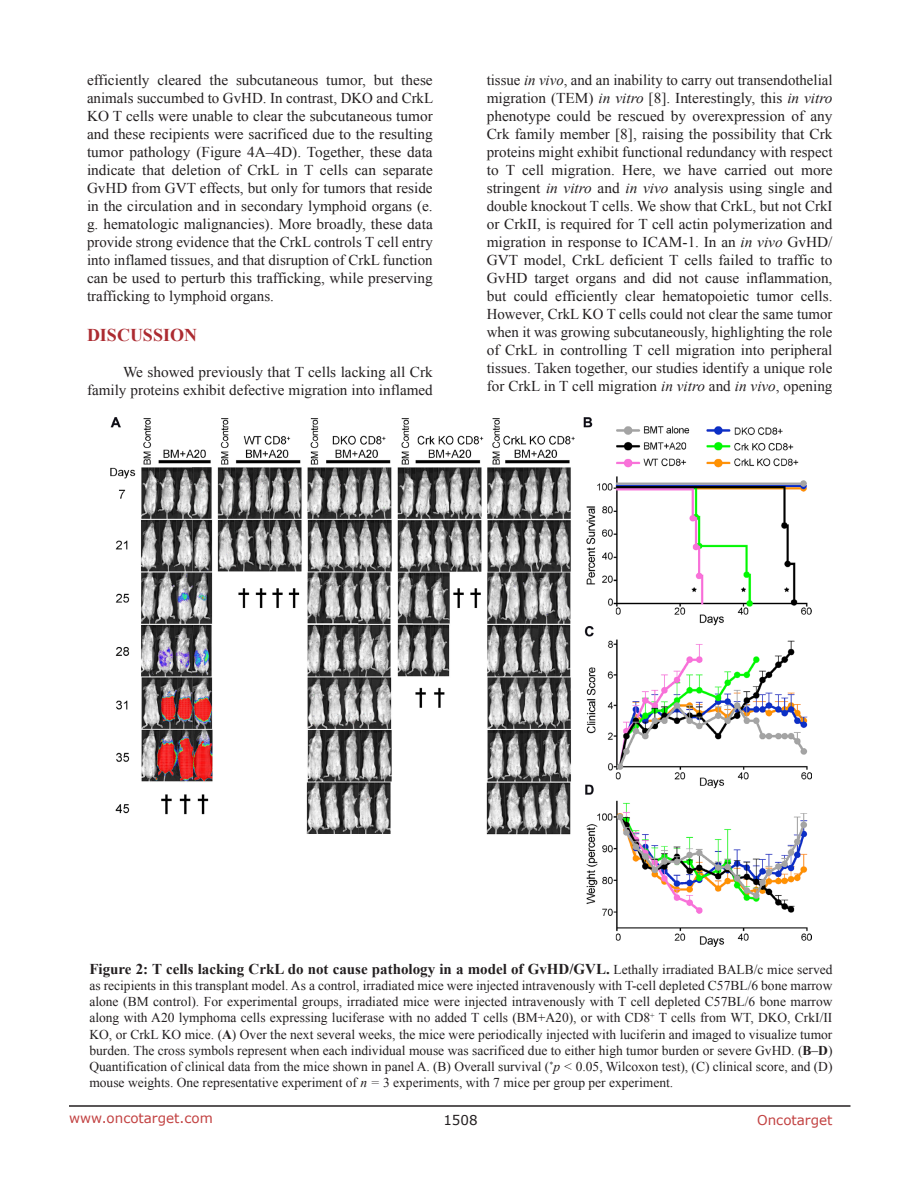
<style>
.page{position:relative;width:918px;height:1188px;background:#fff}
.page>*{position:absolute;margin:0;border:0;box-sizing:border-box;transform-origin:0 0}
.Heading{font:700 18px "Times New Roman";color:#ac2b31}
.BodyText{font:15px/18px "Times New Roman";color:#231f20;text-align:justify}
.Figuretrx{font:700 15px "Times New Roman";color:#231f20}
.Figuretrx-2{font:13.5px/16.2px "Times New Roman";color:#231f20;text-align:justify}
.t1{font:13.5px "Verdana";color:#c24141}
.t2{font:13.5px "Verdana";color:#231f20}
.s1{font-style:italic}
.s2{font-weight:400;font-size:13.5px}
.s3{font-weight:700}
</style>
<div class="page">
<hr style="left:69px;top:1105px;width:781px;height:2px;background:#231f20">
<img style="left:111px;top:418px;width:700px;height:528px">
<p class="BodyText" style="left:87px;top:71px;width:348px">efficiently cleared the subcutaneous tumor, but these animals succumbed to GvHD. In contrast, DKO and CrkL KO T cells were unable to clear the subcutaneous tumor and these recipients were sacrificed due to the resulting tumor pathology (Figure 4A–4D). Together, these data indicate that deletion of CrkL in T cells can separate GvHD from GVT effects, but only for tumors that reside in the circulation and in secondary lymphoid organs (e. g. hematologic malignancies). More broadly, these data provide strong evidence that the CrkL controls T cell entry into inflamed tissues, and that disruption of CrkL function can be used to perturb this trafficking, while preserving trafficking to lymphoid organs.</p>
<p class="Heading" style="left:87px;top:323px;width:112px">DISCUSSION</p>
<p class="BodyText" style="left:87px;top:363px;width:347px;text-align:right">We showed previously that T cells lacking all Crk family proteins exhibit defective migration into inflamed</p>
<p class="BodyText" style="left:487px;top:71px;width:347px">tissue <span class="s1">in vivo</span>, and an inability to carry out transendothelial migration (TEM) <span class="s1">in vitro</span> [8]. Interestingly, this <span class="s1">in vitro </span>phenotype could be rescued by overexpression of any Crk family member [8], raising the possibility that Crk proteins might exhibit functional redundancy with respect to T cell migration. Here, we have carried out more stringent <span class="s1">in vitro</span> and <span class="s1">in vivo</span> analysis using single and double knockout T cells. We show that CrkL, but not CrkI or CrkII, is required for T cell actin polymerization and migration in response to ICAM-1. In an <span class="s1">in vivo</span> GvHD/ GVT model, CrkL deficient T cells failed to traffic to GvHD target organs and did not cause inflammation, but could efficiently clear hematopoietic tumor cells.<br>However, CrkL KO T cells could not clear the same tumor when it was growing subcutaneously, highlighting the role of CrkL in controlling T cell migration into peripheral tissues. Taken together, our studies identify a unique role for CrkL in T cell migration <span class="s1">in vitro</span> and <span class="s1">in vivo</span>, opening</p>
<p class="Figuretrx" style="left:89px;top:958px;width:745px">Figure 2: T cells lacking CrkL do not cause pathology in a model of GvHD/GVL. <span class="s2">Lethally irradiated BALB/c mice served</span></p>
<p class="Figuretrx-2" style="left:89px;top:977px;width:745px">as recipients in this transplant model. As a control, irradiated mice were injected intravenously with T-cell depleted C57BL/6 bone marrow alone (BM control). For experimental groups, irradiated mice were injected intravenously with T cell depleted C57BL/6 bone marrow along with A20 lymphoma cells expressing luciferase with no added T cells (BM+A20), or with CD8<sup>+</sup> T cells from WT, DKO, CrkI/II KO, or CrkL KO mice. (<span class="s3">A</span>) Over the next several weeks, the mice were periodically injected with luciferin and imaged to visualize tumor burden. The cross symbols represent when each individual mouse was sacrificed due to either high tumor burden or severe GvHD. (<span class="s3">B</span>–<span class="s3">D</span>)<br>Quantification of clinical data from the mice shown in panel A. (B) Overall survival (<sup>*</sup><span class="s1">p &lt;</span> 0.05, Wilcoxon test), (C) clinical score, and (D) mouse weights. One representative experiment of <span class="s1">n =</span> 3 experiments, with 7 mice per group per experiment.</p>
<p class="t1" style="left:69px;top:1109px;width:145px">www.oncotarget.com</p>
<p class="t2" style="left:443px;top:1111px;width:36px">1508</p>
<p class="t1" style="left:757px;top:1111px;width:77px">Oncotarget</p>
</div>
